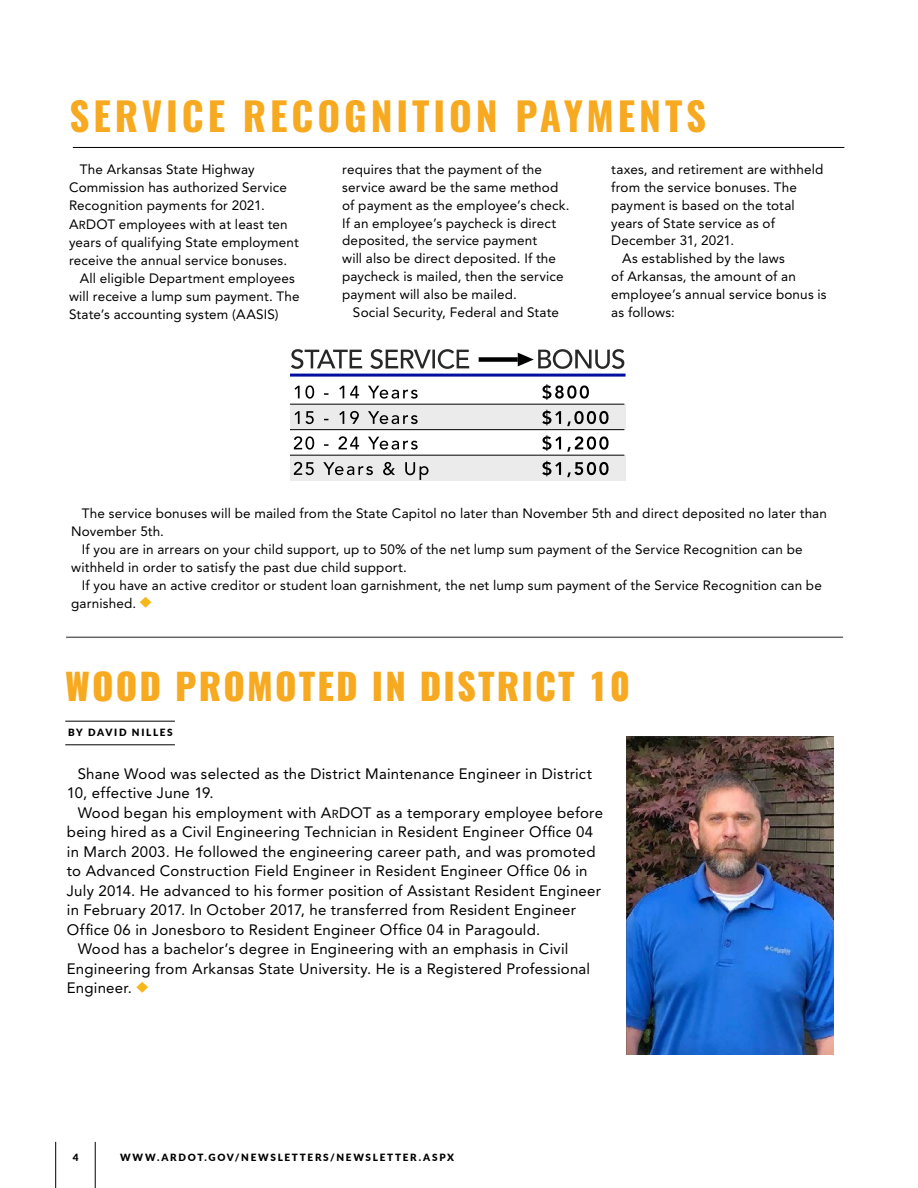
<style>
.page{position:relative;width:918px;height:1188px;background:#fff}
.page>*{position:absolute;margin:0;border:0;box-sizing:border-box;transform-origin:0 0}
.t1{font:700 39px "Oswald";letter-spacing:.1em;color:#f7a920}
.t2{font:800 36px "Oswald";letter-spacing:.06em;color:#f7a920}
.t3{font:15px/19.5px "Avenir LT Std";letter-spacing:.015em;color:#000}
.t4{font:13.5px/17.9px "Avenir LT Std";letter-spacing:.01em;color:#000}
.t5{font:900 10.05px "Lato";letter-spacing:.17em;color:#000}
.s1{font-size:11.55px}
.s2{font-family:"Dingthings Normal";color:#f5b819}
.s3{font-family:"Dingthings Normal";font-size:13.5px;color:#f5b819}
</style>
<div class="page">
<hr style="left:95px;top:1142px;width:1px;height:46px;background:#000">
<hr style="left:55px;top:1142px;width:1px;height:46px;background:#000">
<div style="left:290px;top:455px;width:336px;height:25px;background:#ebebeb"></div>
<div style="left:290px;top:404px;width:336px;height:25px;background:#ebebeb"></div>
<svg style="left:542px;top:461px;width:67px;height:16px"></svg>
<svg style="left:542px;top:435px;width:67px;height:17px"></svg>
<svg style="left:542px;top:410px;width:67px;height:16px"></svg>
<svg style="left:542px;top:384px;width:47px;height:16px"></svg>
<svg style="left:294px;top:462px;width:135px;height:18px"></svg>
<svg style="left:294px;top:436px;width:124px;height:14px"></svg>
<svg style="left:295px;top:411px;width:123px;height:13px"></svg>
<svg style="left:295px;top:385px;width:123px;height:14px"></svg>
<svg style="left:291px;top:349px;width:178px;height:20px"></svg>
<hr style="left:290px;top:374px;width:336px;height:3px;background:#000f9f">
<hr style="left:73px;top:147px;width:771px;height:1px;background:#000">
<svg style="left:517px;top:349px;width:107px;height:20px"></svg>
<div style="left:479px;top:357px;width:39px;height:5px;background:#000"></div>
<hr style="left:290px;top:404px;width:334px;height:1px;background:#000">
<hr style="left:290px;top:429px;width:334px;height:1px;background:#000">
<hr style="left:290px;top:455px;width:334px;height:1px;background:#000">
<img style="left:626px;top:737px;width:208px;height:318px">
<hr style="left:66px;top:637px;width:777px;height:1px;background:#292829">
<hr style="left:65px;top:721px;width:110px;height:1px;background:#000">
<hr style="left:65px;top:745px;width:110px;height:1px;background:#000">
<h1 class="t1" style="left:70px;top:96px;width:638px">SERVICE RECOGNITION PAYMENTS</h1>
<p class="t4" style="left:69px;top:161px;width:220px;text-indent:11px">The Arkansas State Highway<br>Commission has authorized Service<br>Recognition payments for 2021.</p>
<p class="t4" style="left:69px;top:216px;width:220px">A<span class="s1">r</span>DOT employees with at least ten</p>
<p class="t4" style="left:69px;top:234px;width:231px">years of qualifying State employment</p>
<p class="t4" style="left:69px;top:251px;width:220px">receive the annual service bonuses.</p>
<p class="t4" style="left:80px;top:269px;width:217px">All eligible Department employees</p>
<p class="t4" style="left:69px;top:287px;width:232px">will receive a lump sum payment. The</p>
<p class="t4" style="left:69px;top:305px;width:211px">State’s accounting system (AASIS)</p>
<p class="t4" style="left:342px;top:161px;width:229px">requires that the payment of the service award be the same method of payment as the employee’s check.<br>If an employee’s paycheck is direct deposited, the service payment<br>will also be direct deposited. If the paycheck is mailed, then the service payment will also be mailed.</p>
<p class="t4" style="left:353px;top:303px;width:208px">Social Security, Federal and State</p>
<p class="t4" style="left:611px;top:161px;width:214px">taxes, and retirement are withheld</p>
<p class="t4" style="left:611px;top:178px;width:187px">from the service bonuses. The</p>
<p class="t4" style="left:611px;top:196px;width:185px">payment is based on the total</p>
<p class="t4" style="left:611px;top:214px;width:165px">years of State service as of</p>
<p class="t4" style="left:611px;top:232px;width:125px">December 31, 2021.</p>
<p class="t4" style="left:622px;top:250px;width:164px">As established by the laws</p>
<p class="t4" style="left:611px;top:268px;width:186px">of Arkansas, the amount of an</p>
<p class="t4" style="left:611px;top:285px;width:217px">employee’s annual service bonus is</p>
<p class="t4" style="left:611px;top:303px;width:65px">as follows:</p>
<p class="t4" style="left:82px;top:505px;width:747px">The service bonuses will be mailed from the State Capitol no later than November 5th and direct deposited no later than</p>
<p class="t4" style="left:71px;top:523px;width:94px">November 5th.</p>
<p class="t4" style="left:82px;top:541px;width:722px">If you are in arrears on your child support, up to 50% of the net lump sum payment of the Service Recognition can be</p>
<p class="t4" style="left:71px;top:558px;width:337px">withheld in order to satisfy the past due child support.</p>
<p class="t4" style="left:82px;top:576px;width:741px">If you have an active creditor or student loan garnishment, the net lump sum payment of the Service Recognition can be</p>
<p class="t4" style="left:71px;top:594px;width:82px">garnished. <span class="s2">u</span></p>
<h2 class="t2" style="left:65px;top:661px;width:566px">WOOD PROMOTED IN DISTRICT 10</h2>
<p class="t5" style="left:68px;top:725px;width:106px">BY DAVID NILLES</p>
<p class="t3" style="left:67px;top:764px;width:527px;text-indent:11px">Shane Wood was selected as the District Maintenance Engineer in District<br>10, effective June 19.</p>
<p class="t3" style="left:78px;top:803px;width:527px">Wood began his employment with A<span class="s1">r</span>DOT as a temporary employee before</p>
<p class="t3" style="left:67px;top:823px;width:528px">being hired as a Civil Engineering Technician in Resident Engineer Office 04</p>
<p class="t3" style="left:67px;top:842px;width:530px">in March 2003. He followed the engineering career path, and was promoted</p>
<p class="t3" style="left:67px;top:862px;width:522px">to Advanced Construction Field Engineer in Resident Engineer Office 06 in</p>
<p class="t3" style="left:67px;top:881px;width:536px">July 2014. He advanced to his former position of Assistant Resident Engineer</p>
<p class="t3" style="left:67px;top:901px;width:511px">in February 2017. In October 2017, he transferred from Resident Engineer</p>
<p class="t3" style="left:67px;top:920px;width:475px">Office 06 in Jonesboro to Resident Engineer Office 04 in Paragould.</p>
<p class="t3" style="left:78px;top:940px;width:492px">Wood has a bachelor’s degree in Engineering with an emphasis in Civil</p>
<p class="t3" style="left:67px;top:959px;width:525px">Engineering from Arkansas State University. He is a Registered Professional</p>
<p class="t3" style="left:67px;top:979px;width:83px">Engineer. <span class="s3">u</span></p>
<p class="t5" style="left:73px;top:1150px;width:7px">4</p>
<p class="t5" style="left:120px;top:1150px;width:336px">WWW.ARDOT.GOV/NEWSLETTERS/NEWSLETTER.ASPX</p>
</div>
